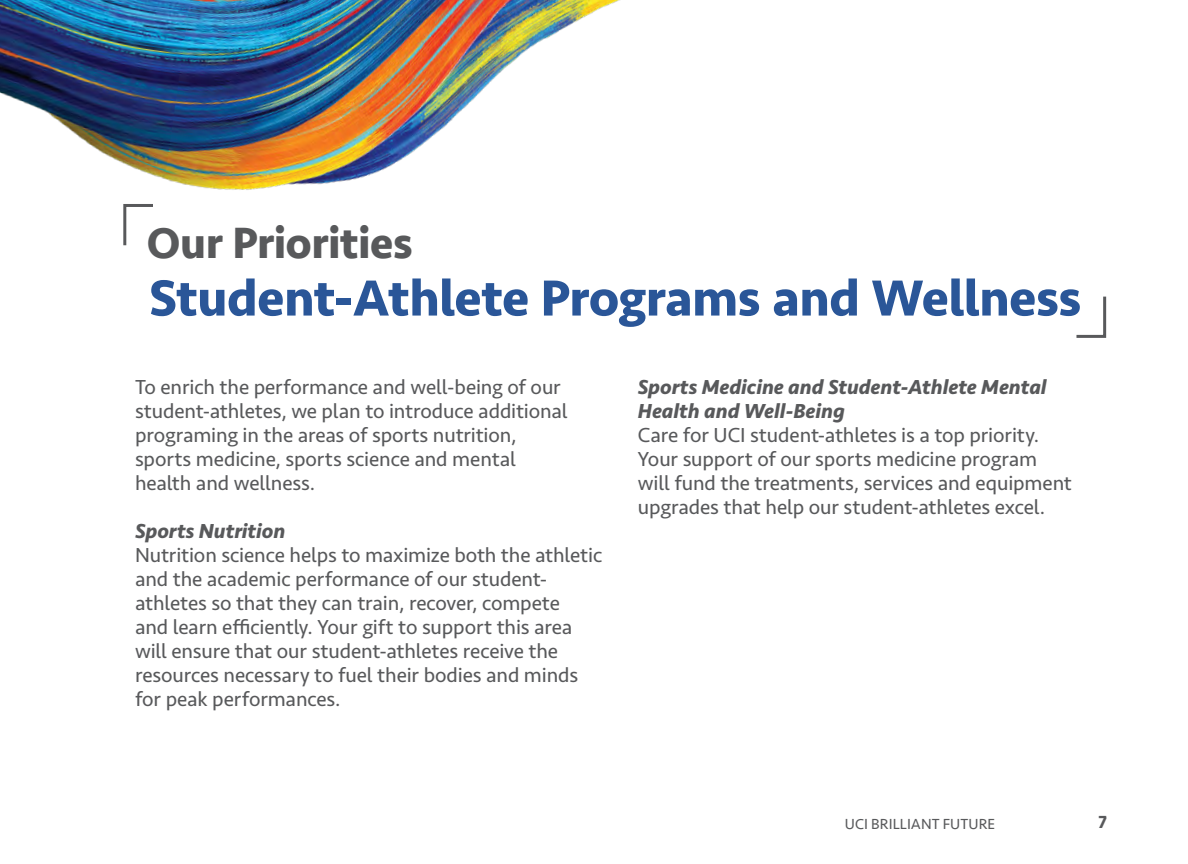
<style>
.page{position:relative;width:1188px;height:864px;background:#fff}
.page>*{position:absolute;margin:0;border:0;box-sizing:border-box;transform-origin:0 0}
.t1{font:700 52.5px "Seravek";letter-spacing:-.01em;color:#2a5698}
.t2{font:700 45px "Seravek";letter-spacing:-.01em;color:#58595b}
.t3{font:21px/24px "Seravek Basic";letter-spacing:-.005em;color:#58595b}
.t4{font:italic 700 21px/24px "Seravek Basic";color:#58595b}
.t5{font:700 18px "Seravek";color:#58595b}
.t6{font:15px "Seravek";letter-spacing:.005em;color:#58595b}
</style>
<div class="page">
<svg style="left:123px;top:204px;width:30px;height:42px"></svg>
<img style="left:0;top:0;width:620px;height:190px">
<svg style="left:1076px;top:296px;width:31px;height:42px"></svg>
<h2 class="t2" style="left:147px;top:207px;width:268px">Our Priorities</h2>
<h1 class="t1" style="left:149px;top:256px;width:934px">Student-Athlete Programs and Wellness</h1>
<p class="t3" style="left:135px;top:374px;width:434px">To enrich the performance and well-being of our student-athletes, we plan to introduce additional programing in the areas of sports nutrition, sports medicine, sports science and mental health and wellness.</p>
<p class="t4" style="left:135px;top:518px;width:152px">Sports Nutrition</p>
<p class="t3" style="left:135px;top:542px;width:469px">Nutrition science helps to maximize both the athletic and the academic performance of our student&shy;athletes so that they can train, recover, compete<br>and learn efficiently. Your gift to support this area will ensure that our student-athletes receive the resources necessary to fuel their bodies and minds for peak performances.</p>
<p class="t4" style="left:638px;top:374px;width:410px">Sports Medicine and Student-Athlete Mental<br>Health and Well-Being</p>
<p class="t3" style="left:638px;top:422px;width:436px">Care for UCI student-athletes is a top priority.<br>Your support of our sports medicine program will fund the treatments, services and equipment upgrades that help our student-athletes excel.</p>
<p class="t6" style="left:845px;top:812px;width:152px">UCI BRILLIANT FUTURE</p>
<p class="t5" style="left:1098px;top:808px;width:10px">7</p>
</div>
